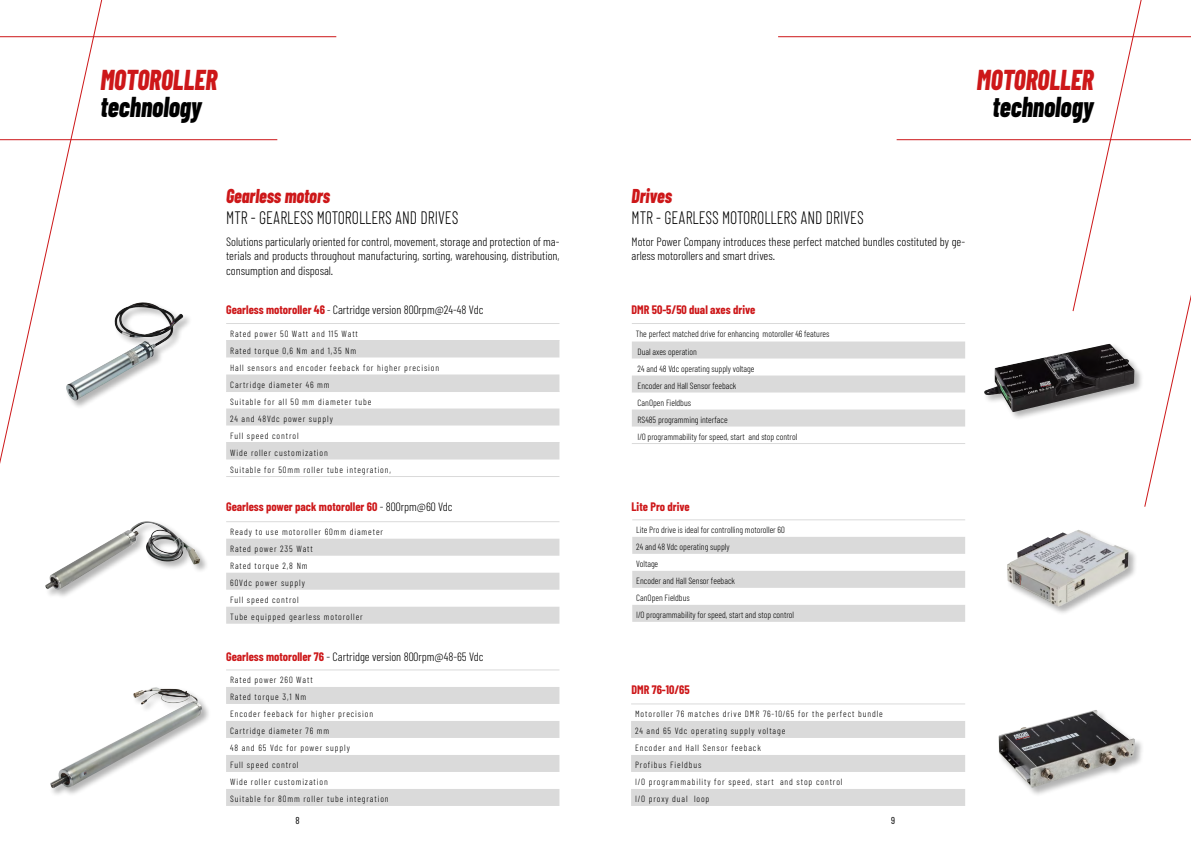
<style>
.page{position:relative;width:1191px;height:842px;background:#fff}
.page>*{position:absolute;margin:0;border:0;box-sizing:border-box;transform-origin:0 0}
.t1{font:italic 800 28.7px "Barlow Condensed";color:#cd1719;scale:.88 1}
.t2{font:italic 800 28.7px "Barlow Condensed";color:#000;scale:.88 1}
.t3{font:italic 800 20px "Barlow Condensed";color:#cd1719;scale:.88 1}
.t4{font:300 18px "Barlow Condensed";color:#000;scale:.88 1}
.t5{font:300 12px/14.4px "Barlow Condensed";color:#000}
.t6{font:700 12px "Barlow Condensed";color:#cd1719}
.t7{font:10px "Barlow Condensed";color:#000}
.t8{font:300 9px/17px "Barlow Condensed";letter-spacing:.1em;color:#000}
.t9{font:300 9px/17px "Barlow Condensed";color:#000}
.t10{font:300 9px/18px "Barlow Condensed";color:#010202}
.t11{font:300 9px "Barlow Condensed";letter-spacing:.1em;color:#010202}
.s1{font-weight:700;color:#cd1719}
.s2{font-size:11px}
.s3{color:#000}
.s4{font-weight:300;color:#000}
</style>
<div class="page">
<svg style="left:632px;top:537px;width:333px;height:85px"></svg>
<hr style="left:632px;top:519px;width:333px;height:1px;background:#dadada">
<svg style="left:631px;top:721px;width:334px;height:85px"></svg>
<hr style="left:631px;top:703px;width:334px;height:1px;background:#dadada">
<svg style="left:632px;top:341px;width:333px;height:85px"></svg>
<hr style="left:632px;top:323px;width:333px;height:1px;background:#dadada">
<hr style="left:632px;top:443px;width:333px;height:1px;background:#dadada">
<svg style="left:226px;top:341px;width:333px;height:118px"></svg>
<hr style="left:226px;top:340px;width:333px;height:1px;background:#dadada">
<hr style="left:226px;top:391px;width:333px;height:1px;background:#dadada">
<hr style="left:226px;top:442px;width:333px;height:1px;background:#dadada">
<hr style="left:226px;top:476px;width:333px;height:1px;background:#dadada">
<hr style="left:226px;top:323px;width:333px;height:1px;background:#dadada">
<svg style="left:226px;top:539px;width:333px;height:85px"></svg>
<hr style="left:226px;top:521px;width:333px;height:1px;background:#dadada">
<svg style="left:226px;top:687px;width:333px;height:119px"></svg>
<hr style="left:226px;top:669px;width:333px;height:1px;background:#dadada">
<div style="left:65px;top:301px;width:127px;height:109px;background:#000;opacity:.3"></div>
<img style="left:124px;top:302px;width:47px;height:42px">
<div style="left:44px;top:520px;width:165px;height:79px;background:#000;opacity:.3"></div>
<img style="left:45px;top:522px;width:120px;height:68px">
<div style="left:49px;top:686px;width:162px;height:111px;background:#000;opacity:.3"></div>
<img style="left:133px;top:687px;width:61px;height:18px">
<div style="left:983px;top:343px;width:160px;height:78px;background:#000;opacity:.3"></div>
<img style="left:984px;top:344px;width:87px;height:51px">
<div style="left:1005px;top:529px;width:133px;height:87px;background:#000;opacity:.3"></div>
<img style="left:1009px;top:530px;width:69px;height:33px">
<div style="left:997px;top:709px;width:147px;height:88px;background:#000;opacity:.3"></div>
<img style="left:998px;top:710px;width:98px;height:26px">
<svg style="left:0;top:0;width:124px;height:464px"></svg>
<svg style="left:0;top:0;width:37px;height:312px"></svg>
<hr style="left:0;top:36px;width:336px;height:1px;background:#cd1719">
<hr style="left:0;top:139px;width:277px;height:1px;background:#cd1719">
<svg style="left:1071px;top:0;width:120px;height:507px"></svg>
<hr style="left:778px;top:36px;width:413px;height:1px;background:#cd1719">
<hr style="left:896px;top:139px;width:295px;height:1px;background:#cd1719">
<h1 class="t1" style="left:100px;top:62px;width:134px">MOTOROLLER</h1>
<h1 class="t2" style="left:100px;top:89px;width:117px">technology</h1>
<h1 class="t1" style="left:977px;top:62px;width:134px">MOTOROLLER</h1>
<h1 class="t2" style="left:992px;top:89px;width:117px">technology</h1>
<h2 class="t3" style="left:226px;top:183px;width:120px">Gearless motors</h2>
<h3 class="t4" style="left:226px;top:207px;width:265px">MTR - GEARLESS MOTOROLLERS AND DRIVES</h3>
<h2 class="t3" style="left:631px;top:183px;width:47px">Drives</h2>
<h3 class="t4" style="left:631px;top:207px;width:265px">MTR - GEARLESS MOTOROLLERS AND DRIVES</h3>
<h3 class="t5" style="left:226px;top:234px;width:335px;text-align:justify">Solutions particularly oriented for control, movement, storage and protection of ma&shy;terials and products throughout manufacturing, sorting, warehousing, distribution, consumption and disposal.</h3>
<h3 class="t5" style="left:631px;top:234px;width:335px">Motor Power Company introduces these perfect matched bundles costituted by ge&shy;arless motorollers and smart drives.</h3>
<h3 class="t5" style="left:226px;top:303px;width:259px"><span class="s1">Gearless motoroller 46</span> <span class="s2">-</span> Cartridge version 800rpm@24-48 Vdc</h3>
<h3 class="t6" style="left:631px;top:303px;width:125px">DMR 50-5/50 dual axes drive</h3>
<p class="t8" style="left:230px;top:324px;width:210px">Rated power 50 Watt and 115 Watt<br>Rated torque 0,6 Nm and 1,35 Nm<br>Hall sensors and encoder feeback for higher precision<br>Cartridge diameter 46 mm<br>Suitable for all 50 mm diameter tube<br>24 and 48Vdc power supply<br>Full speed control<br>Wide roller customization<br>Suitable for 50mm roller tube integration,</p>
<p class="t10" style="left:636px;top:324px;width:195px">The perfect matched drive for enhancing motoroller 46 features<br><span class="s3">Dual axes</span> operation</p>
<p class="t9" style="left:637px;top:360px;width:161px">24 and 48 Vdc operating supply voltage<br>Encoder and Hall Sensor feeback<br>CanOpen Fieldbus<br>RS485 programming interface<br>I/O programmability for speed, start and stop control</p>
<h3 class="t6" style="left:226px;top:499px;width:228px">Gearless power pack motoroller 60 <span class="s4">- 800rpm@60 Vdc</span></h3>
<h3 class="t6" style="left:631px;top:499px;width:60px">Lite Pro drive</h3>
<p class="t8" style="left:230px;top:523px;width:154px">Ready to use motoroller 60mm diameter<br>Rated power 235 Watt<br>Rated torque 2,8 Nm<br>60Vdc power supply<br>Full speed control</p>
<p class="t11" style="left:230px;top:611px;width:134px">Tube equipped gearless motoroller</p>
<p class="t9" style="left:636px;top:521px;width:159px">Lite Pro drive is ideal for controlling motoroller 60<br>24 and 48 Vdc operating supply<br>Voltage<br>Encoder and Hall Sensor feeback<br>CanOpen Fieldbus<br>I/O programmability for speed, start and stop control</p>
<h3 class="t5" style="left:226px;top:649px;width:259px"><span class="s1">Gearless motoroller 76</span> - Cartridge version 800rpm@48-65 Vdc</h3>
<p class="t8" style="left:230px;top:671px;width:160px">Rated power 260 Watt<br>Rated torque 3,1 Nm<br>Encoder feeback for higher precision<br>Cartridge diameter 76 mm<br>48 and 65 Vdc for power supply<br>Full speed control<br>Wide roller customization<br>Suitable for 80mm roller tube integration</p>
<h3 class="t6" style="left:631px;top:682px;width:60px">DMR 76-10/65</h3>
<p class="t8" style="left:635px;top:705px;width:249px">Motoroller 76 matches drive DMR 76-10/65 for the perfect bundle 24 and 65 Vdc operating supply voltage<br>Encoder and Hall Sensor feeback<br>Profibus Fieldbus<br>I/O programmability for speed, start and stop control<br>I/O proxy dual loop</p>
<p class="t7" style="left:296px;top:814px;width:6px">8</p>
<p class="t7" style="left:891px;top:814px;width:6px">9</p>
</div>
